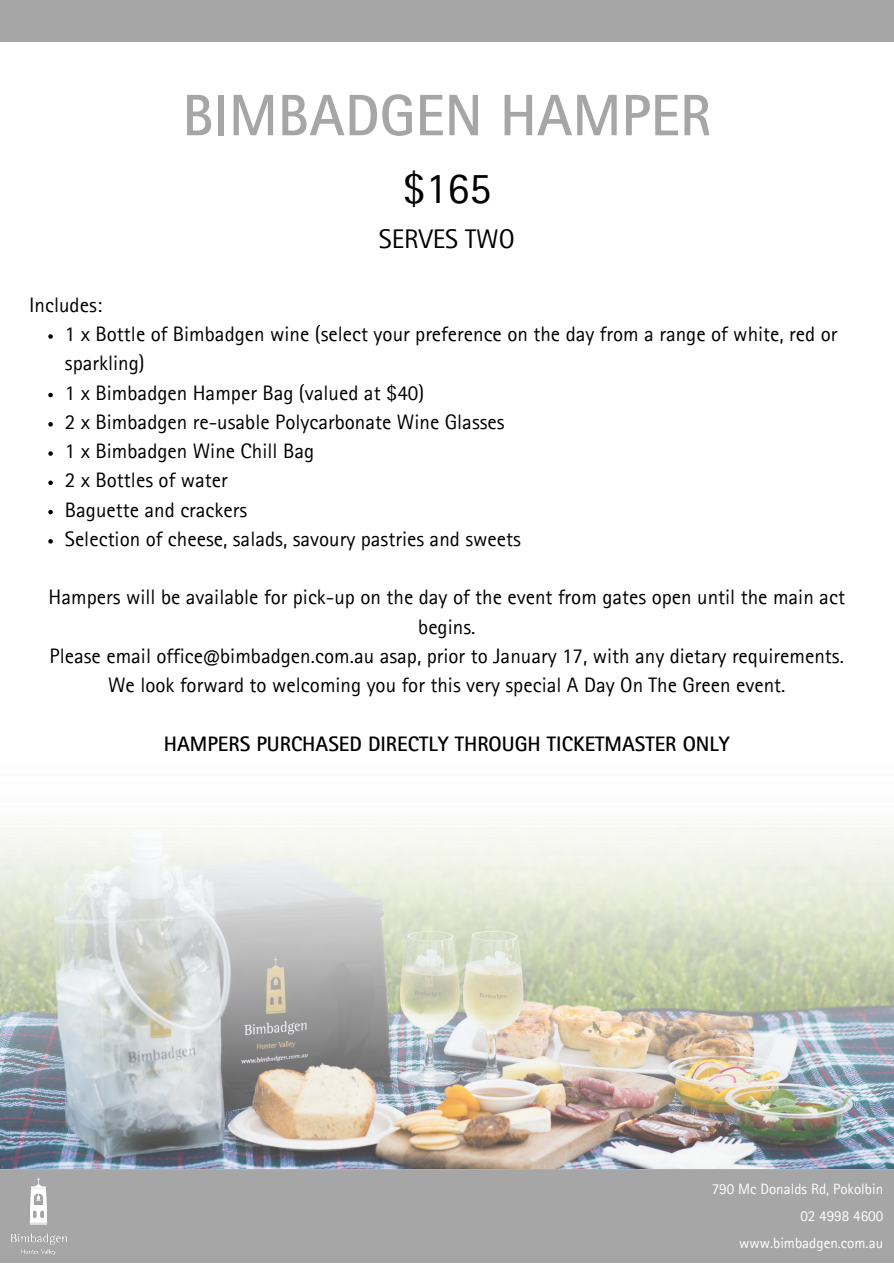
<style>
.page{position:relative;width:894px;height:1264px;background:#fff}
.page>*{position:absolute;margin:0;border:0;box-sizing:border-box;transform-origin:0 0}
.t1{font:700 58.5px "Rotis Sans Serif Pro";color:#a6a6a6}
.t2{font:43.5px "Rotis Sans Serif Pro";color:#000}
.t3{font:27px "Rotis Sans Serif Pro";color:#000}
.t4{font:21px/29.2px "Rotis Sans Serif Pro";color:#000}
.t5{font:700 21px "Rotis Sans Serif Pro";color:#000}
.t6{font:15px "Rotis Sans Serif Pro";color:#fff}
</style>
<div class="page">
<div style="left:0;top:1169px;width:893px;height:94px;background:#a6a6a6"></div>
<img style="left:11px;top:1177px;width:56px;height:77px">
<svg style="left:48px;top:334px;width:5px;height:5px"></svg>
<svg style="left:48px;top:393px;width:5px;height:4px"></svg>
<svg style="left:48px;top:422px;width:5px;height:4px"></svg>
<svg style="left:48px;top:451px;width:5px;height:5px"></svg>
<svg style="left:48px;top:480px;width:5px;height:5px"></svg>
<svg style="left:48px;top:510px;width:5px;height:4px"></svg>
<svg style="left:48px;top:539px;width:5px;height:4px"></svg>
<div style="left:0;top:0;width:893px;height:41px;background:#a6a6a6"></div>
<img style="left:0;top:827px;width:893px;height:342px">
<p class="t1" style="left:182px;top:94px;width:530px">BIMBADGEN HAMPER</p>
<p class="t2" style="left:402px;top:173px;width:90px">$165</p>
<p class="t3" style="left:378px;top:229px;width:137px">SERVES TWO</p>
<p class="t4" style="left:29px;top:293px;width:75px">Includes:</p>
<p class="t4" style="left:65px;top:322px;width:773px">1 x Bottle of Bimbadgen wine (select your preference on the day from a range of white, red or sparkling)</p>
<p class="t4" style="left:65px;top:381px;width:361px">1 x Bimbadgen Hamper Bag (valued at $40)</p>
<p class="t4" style="left:65px;top:410px;width:441px">2 x Bimbadgen re-usable Polycarbonate Wine Glasses</p>
<p class="t4" style="left:65px;top:439px;width:251px">1 x Bimbadgen Wine Chill Bag</p>
<p class="t4" style="left:65px;top:468px;width:164px">2 x Bottles of water</p>
<h3 class="t4" style="left:65px;top:498px;width:184px">Baguette and crackers</h3>
<h2 class="t4" style="left:65px;top:527px;width:457px">Selection of cheese, salads, savoury pastries and sweets</h2>
<p class="t4" style="left:49px;top:585px;width:797px;text-align:center">Hampers will be available for pick-up on the day of the event from gates open until the main act begins.<br>Please email office@bimbadgen.com.au asap, prior to January 17, with any dietary requirements.<br>We look forward to welcoming you for this very special A Day On The Green event.</p>
<p class="t5" style="left:164px;top:736px;width:567px">HAMPERS PURCHASED DIRECTLY THROUGH TICKETMASTER ONLY</p>
<p class="t6" style="left:711px;top:1183px;width:173px">790 Mc Donalds Rd, Pokolbin</p>
<p class="t6" style="left:800px;top:1210px;width:84px">02 4998 4600</p>
<p class="t6" style="left:739px;top:1237px;width:145px">www.bimbadgen.com.au</p>
</div>
